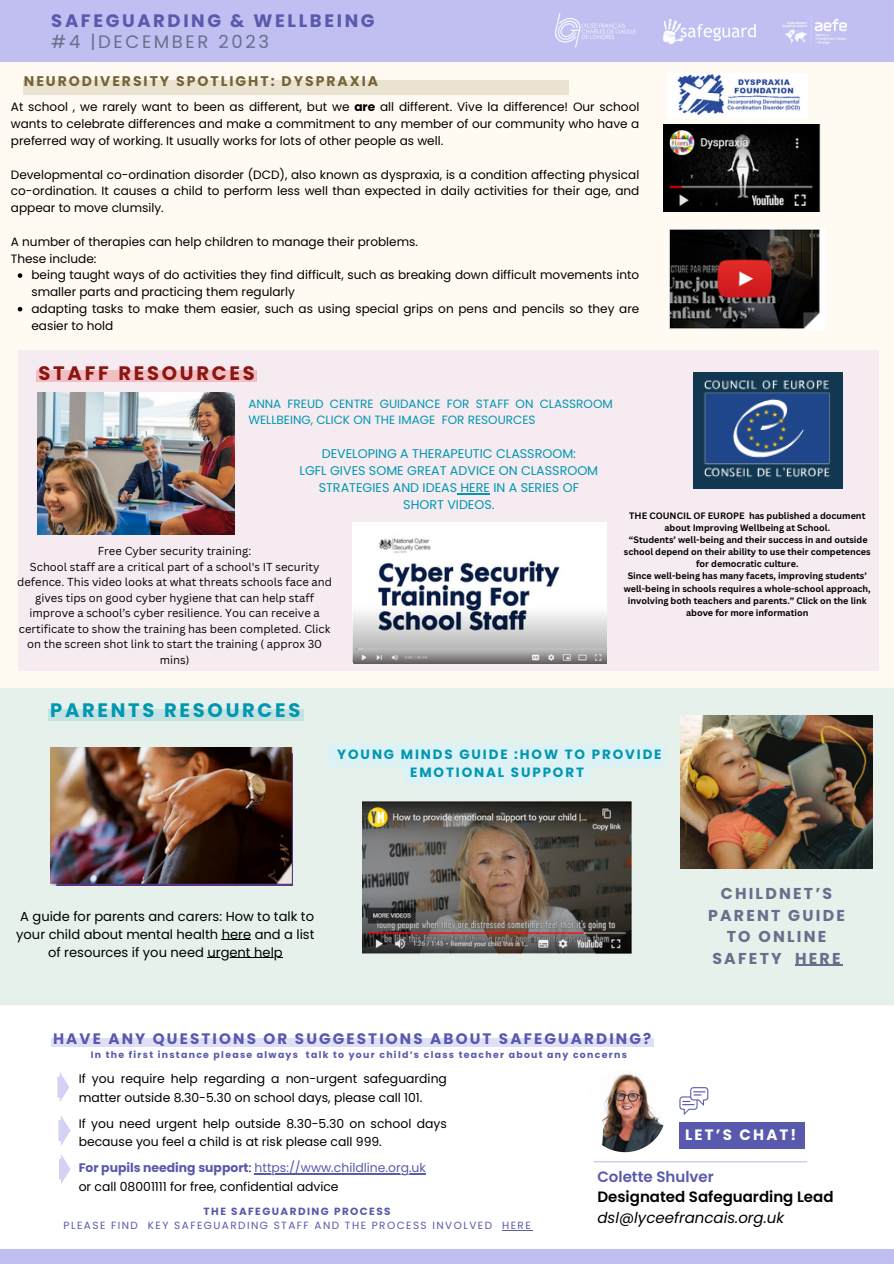
<style>
.page{position:relative;width:894px;height:1264px;background:#fff}
.page>*{position:absolute;margin:0;border:0;box-sizing:border-box;transform-origin:0 0}
.t1{font:700 19.5px "Poppins";letter-spacing:.14em;color:#0097b2}
.t2{font:700 19.5px "Poppins";letter-spacing:.14em;color:#891613}
.t3{font:700 18px "Poppins";letter-spacing:.145em;color:#5959ad}
.t4{font:18px "Poppins";letter-spacing:.145em;color:#66708c}
.t5{font:700 15.75px/21.3px "Poppins";letter-spacing:.14em;color:#66708c;text-align:center}
.t6{font:700 15.15px "Poppins";letter-spacing:.14em;color:#5959ad}
.t7{font:600 15px "Poppins";color:#000}
.t8{font:italic 15px "Poppins";color:#000}
.t9{font:600 15px "Poppins";color:#5959ad}
.t10{font:700 15px "Poppins";letter-spacing:.145em;color:#fff}
.t11{font:700 13.95px "Poppins";letter-spacing:.14em;color:#766338}
.t12{font:700 13.35px/17.9px "Poppins";letter-spacing:.14em;color:#0097b2;text-align:center}
.t13{font:13.05px/17.9px "Poppins";color:#000;text-align:center}
.t14{font:12.6px/16.8px "Poppins";color:#0097b2;text-align:center}
.t15{font:12.45px/18.6px "Poppins";color:#000}
.t16{font:12.45px "Poppins";color:#5959ad}
.t17{font:12px/16.8px "Poppins";color:#000;text-align:justify}
.t18{font:12px/16px "Poppins";color:#0097b2}
.t19{font:11.25px/15.5px "Canva Sans";color:#000;text-align:center}
.t20{font:10.35px "Poppins";letter-spacing:.14em;color:#5959ad}
.t21{font:700 10.35px "Poppins";letter-spacing:.14em;color:#5959ad}
.t22{font:700 9.3px "Poppins";letter-spacing:.14em;color:#5959ad}
.t23{font:700 9px/12px "Canva Sans";color:#000;text-align:center}
.s1{font-weight:700}
.s2{color:#000}
</style>
<div class="page">
<div style="left:0;top:0;width:893px;height:1263px;background:#fffbf2"></div>
<div style="left:0;top:1248px;width:893px;height:15px;background:#c1bff1"></div>
<div style="left:0;top:0;width:893px;height:62px;background:#c1bff1"></div>
<div style="left:19px;top:350px;width:859px;height:321px;background:#f5ebf0"></div>
<div style="left:24px;top:80px;width:545px;height:15px;background:#ebe3d1"></div>
<div style="left:0;top:688px;width:893px;height:316px;background:#e6f1eb"></div>
<img style="left:555px;top:14px;width:80px;height:34px">
<img style="left:782px;top:18px;width:64px;height:26px">
<img style="left:663px;top:19px;width:92px;height:25px">
<div style="left:48px;top:709px;width:255px;height:12px;background:#c4e2e2"></div>
<div style="left:0;top:1007px;width:893px;height:241px;background:#fff"></div>
<div style="left:51px;top:1037px;width:602px;height:9px;background:#e0dff8"></div>
<img style="left:584px;top:1070px;width:82px;height:82px;border-radius:50%">
<div style="left:679px;top:1121px;width:125px;height:27px;background:#5959ad"></div>
<svg style="left:679px;top:1087px;width:29px;height:28px"></svg>
<hr style="left:593px;top:1161px;width:213px;height:1px;background:#c1bff1">
<svg style="left:57px;top:1072px;width:12px;height:30px"></svg>
<div style="left:36px;top:370px;width:221px;height:12px;background:#f2bec1"></div>
<img style="left:50px;top:748px;width:242px;height:137px">
<img style="left:363px;top:801px;width:268px;height:152px">
<img style="left:667px;top:73px;width:140px;height:45px">
<img style="left:38px;top:392px;width:197px;height:142px">
<img style="left:693px;top:372px;width:149px;height:116px">
<img style="left:352px;top:523px;width:254px;height:140px">
<img style="left:663px;top:124px;width:157px;height:87px">
<img style="left:669px;top:228px;width:156px;height:102px">
<svg style="left:58px;top:1116px;width:13px;height:29px"></svg>
<svg style="left:59px;top:1154px;width:12px;height:30px"></svg>
<img style="left:680px;top:715px;width:192px;height:153px">
<hr style="left:254px;top:1172px;width:172px;height:2px;background:#5959ad">
<hr style="left:502px;top:1229px;width:30px;height:1px;background:#5959ad">
<hr style="left:457px;top:493px;width:33px;height:1px;background:#0097b2">
<svg style="left:18px;top:273px;width:4px;height:5px"></svg>
<svg style="left:18px;top:307px;width:4px;height:4px"></svg>
<svg style="left:222px;top:939px;width:29px;height:1px"></svg>
<hr style="left:207px;top:957px;width:76px;height:1px;background:#000">
<hr style="left:794px;top:964px;width:48px;height:1px;background:#66708c">
<p class="t3" style="left:51px;top:8px;width:325px">SAFEGUARDING &amp; WELLBEING</p>
<p class="t4" style="left:51px;top:29px;width:219px">#4 |DECEMBER 2023</p>
<p class="t11" style="left:24px;top:71px;width:356px">NEURODIVERSITY SPOTLIGHT: DYSPRAXIA</p>
<p class="t17" style="left:11px;top:99px;width:629px">At school , we rarely want to been as different, but we <span class="s1">are</span> all different. Vive la difference! Our school wants to celebrate differences and make a commitment to any member of our community who have a preferred way of working. It usually works for lots of other people as well.</p>
<p class="t17" style="left:11px;top:166px;width:629px">Developmental co-ordination disorder (DCD), also known as dyspraxia, is a condition affecting physical co-ordination. It causes a child to perform less well than expected in daily activities for their age, and appear to move clumsily.</p>
<p class="t17" style="left:11px;top:233px;width:408px">A number of therapies can help children to manage their problems.</p>
<p class="t17" style="left:11px;top:250px;width:87px">These include:</p>
<p class="t17" style="left:31px;top:267px;width:609px">being taught ways of do activities they find difficult, such as breaking down difficult movements into smaller parts and practicing them regularly</p>
<p class="t17" style="left:31px;top:300px;width:609px">adapting tasks to make them easier, such as using special grips on pens and pencils so they are easier to hold</p>
<p class="t2" style="left:39px;top:359px;width:217px">STAFF RESOURCES</p>
<p class="t18" style="left:248px;top:395px;width:366px">ANNA FREUD CENTRE GUIDANCE FOR STAFF ON CLASSROOM<br>WELLBEING, CLICK ON THE IMAGE FOR RESOURCES</p>
<p class="t14" style="left:322px;top:445px;width:255px">DEVELOPING A THERAPEUTIC CLASSROOM:</p>
<p class="t14" style="left:299px;top:462px;width:300px">LGFL GIVES SOME GREAT ADVICE ON CLASSROOM<br>STRATEGIES AND IDEAS HERE IN A SERIES OF<br>SHORT VIDEOS.</p>
<p class="t19" style="left:98px;top:543px;width:155px">Free Cyber security training:</p>
<p class="t19" style="left:17px;top:558px;width:316px">School staff are a critical part of a school's IT security defence. This video looks at what threats schools face and gives tips on good cyber hygiene that can help staff improve a school’s cyber resilience. You can receive a certificate to show the training has been completed. Click on the screen shot link to start the training ( approx 30 mins)</p>
<p class="t1" style="left:50px;top:696px;width:252px">PARENTS RESOURCES</p>
<p class="t23" style="left:629px;top:509px;width:238px">THE COUNCIL OF EUROPE has published a document about Improving Wellbeing at School.</p>
<p class="t23" style="left:623px;top:533px;width:248px">“Students’ well-being and their success in and outside school depend on their ability to use their competences for democratic culture.</p>
<p class="t23" style="left:623px;top:570px;width:248px">Since well-being has many facets, improving students’ well-being in schools requires a whole-school approach, involving both teachers and parents.” Click on the link above for more information</p>
<p class="t12" style="left:337px;top:745px;width:325px">YOUNG MINDS GUIDE :HOW TO PROVIDE<br>EMOTIONAL SUPPORT</p>
<p class="t13" style="left:16px;top:907px;width:300px">A guide for parents and carers: How to talk to your child about mental health here and a list of resources if you need urgent help</p>
<p class="t6" style="left:53px;top:1028px;width:599px">HAVE ANY QUESTIONS OR SUGGESTIONS ABOUT SAFEGUARDING?</p>
<p class="t22" style="left:91px;top:1048px;width:537px">In the first instance please always talk to your child’s class teacher about any concerns</p>
<p class="t5" style="left:708px;top:883px;width:138px">CHILDNET’S<br>PARENT GUIDE<br>TO ONLINE<br>SAFETY HERE</p>
<p class="t15" style="left:79px;top:1069px;width:369px">If you require help regarding a non-urgent safeguarding matter outside 8.30-5.30 on school days, please call 101.</p>
<p class="t15" style="left:79px;top:1113px;width:369px">If you need urgent help outside 8.30-5.30 on school days because you feel a child is at risk please call 999.</p>
<p class="t16" style="left:79px;top:1158px;width:348px"><span class="s1">For pupils needing support</span><span class="s2">:</span> https://www.childline.org.uk</p>
<p class="t15" style="left:79px;top:1176px;width:261px">or call 08001111 for free, confidential advice</p>
<p class="t21" style="left:203px;top:1204px;width:188px">THE SAFEGUARDING PROCESS</p>
<p class="t20" style="left:64px;top:1217px;width:468px">PLEASE FIND KEY SAFEGUARDING STAFF AND THE PROCESS INVOLVED HERE</p>
<p class="t10" style="left:685px;top:1123px;width:113px">LET’S CHAT!</p>
<p class="t9" style="left:597px;top:1166px;width:118px">Colette Shulver</p>
<p class="t7" style="left:597px;top:1186px;width:237px">Designated Safeguarding Lead</p>
<p class="t8" style="left:597px;top:1206px;width:188px">dsl@lyceefrancais.org.uk</p>
</div>
